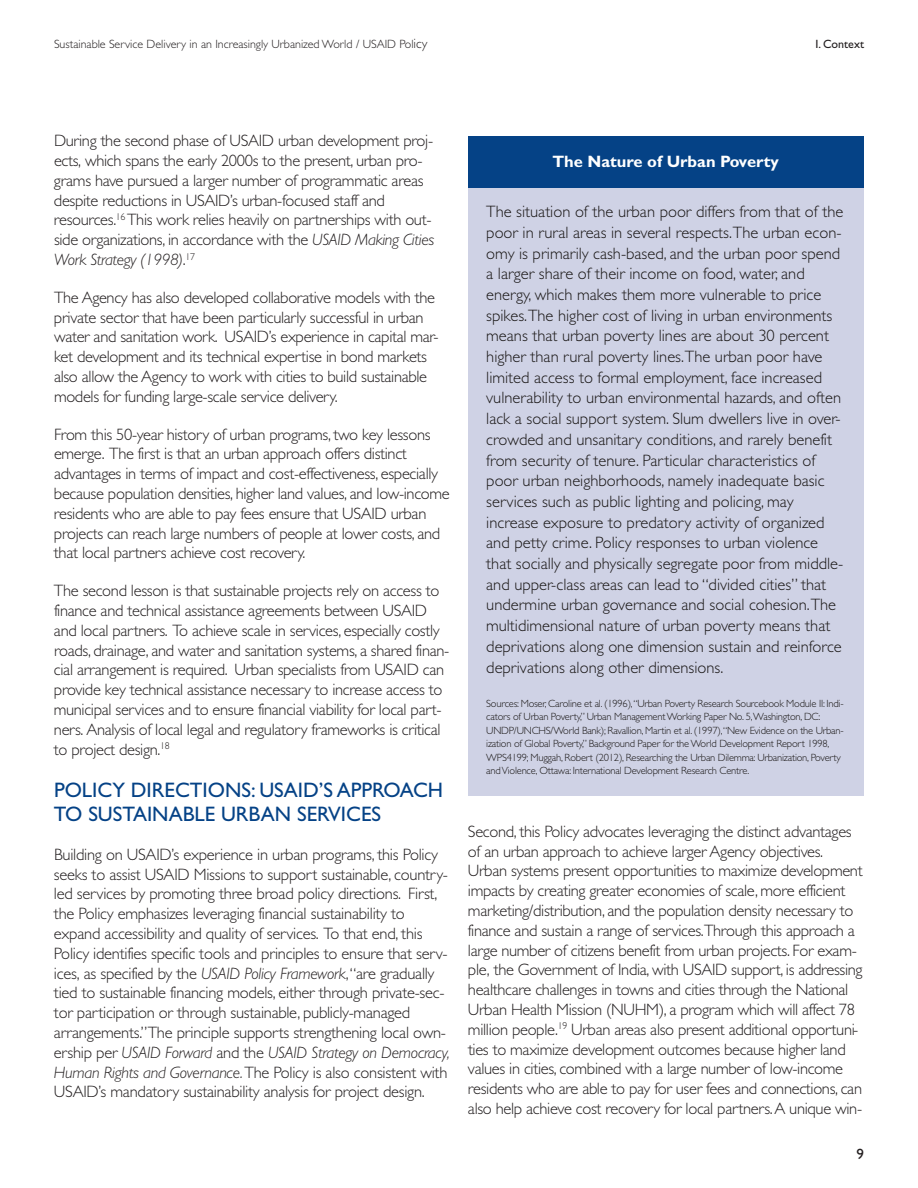
<style>
.page{position:relative;width:918px;height:1188px;background:#fff}
.page>*{position:absolute;margin:0;border:0;box-sizing:border-box;transform-origin:0 0}
.t1{font:21px/24px "Gill Sans";color:#054286}
.t2{font:300 16.5px/19.8px "Gill Sans";letter-spacing:-.02em;color:#231f20}
.t3{font:300 16.5px/20.7px "Gill Sans";color:#191615}
.t4{font:16.5px "Gill Sans MT Bold OTF";color:#fff}
.t5{font:15px "Gill Sans";color:#231f20}
.t6{font:300 12px "Gill Sans";color:#231f20}
.t7{font:12px "Gill Sans";color:#231f20}
.t8{font:300 10.5px/13.5px "Gill Sans";letter-spacing:-.02em;color:#191615}
.s1{font-size:13.5px}
.s2{font-style:italic}
</style>
<div class="page">
<div style="left:468px;top:137px;width:396px;height:51px;background:#054286"></div>
<div style="left:468px;top:188px;width:396px;height:608px;background:#cfd2e5"></div>
<p class="t6" style="left:54px;top:40px;width:375px">Sustainable Service Delivery in an Increasingly Urbanized World / USAID Pol<span class="s1">icy</span></p>
<p class="t7" style="left:815px;top:40px;width:50px">I. Context</p>
<p class="t2" style="left:54px;top:132px;width:382px">During the second phase of USAID urban development proj&shy;ects, which spans the early 2000s to the present, urban pro&shy;grams have pursued a larger number of programmatic areas despite reductions in USAID’s urban-focused staff and resources.<sup>16</sup> This work relies heavily on partnerships with out&shy;side organizations, in accordance with the <span class="s2">USAID Making Cities Work Strategy (1998)</span>.<sup>17</sup></p>
<p class="t2" style="left:54px;top:289px;width:386px">The Agency has also developed collaborative models with the private sector that have been particularly successful in urban water and sanitation work. USAID’s experience in capital mar&shy;ket development and its technical expertise in bond markets also allow the Agency to work with cities to build sustainable models for funding large-scale service delivery.</p>
<p class="t2" style="left:54px;top:426px;width:397px">From this 50-year history of urban programs, two key lessons emerge. The first is that an urban approach offers distinct advantages in terms of impact and cost-effectiveness, especially because population densities, higher land values, and low-income residents who are able to pay fees ensure that USAID urban projects can reach large numbers of people at lower costs, and that local partners achieve cost recovery.</p>
<p class="t2" style="left:54px;top:582px;width:397px">The second lesson is that sustainable projects rely on access to finance and technical assistance agreements between USAID and local partners. To achieve scale in services, especially costly roads, drainage, and water and sanitation systems, a shared finan&shy;cial arrangement is required. Urban specialists from USAID can provide key technical assistance necessary to increase access to municipal services and to ensure financial viability for local part&shy;ners. Analysis of local legal and regulatory frameworks is critical to project design.<sup>18</sup></p>
<p class="t1" style="left:54px;top:780px;width:391px">POLICY DIRECTIONS: USAID’S APPROACH<br>TO SUSTAINABLE URBAN SERVICES</p>
<p class="t2" style="left:54px;top:846px;width:397px">Building on USAID’s experience in urban programs, this Policy seeks to assist USAID Missions to support sustainable, country&shy;led services by promoting three broad policy directions. First, the Policy emphasizes leveraging financial sustainability to expand accessibility and quality of services. To that end, this Policy identifies specific tools and principles to ensure that serv&shy;ices, as specified by the <span class="s2">USAID Policy Framework</span>,“are gradually tied to sustainable financing models, either through private-sec&shy;tor participation or through sustainable, publicly-managed arrangements.”The principle supports strengthening local own&shy;ership per <span class="s2">USAID Forward</span> and the <span class="s2">USAID Strategy on Democracy, Human Rights and Governance.</span>The Policy is also consistent with USAID’s mandatory sustainability analysis for project design.</p>
<p class="t4" style="left:552px;top:152px;width:228px">The Nature of Urban Poverty</p>
<p class="t3" style="left:486px;top:203px;width:359px">The situation of the urban poor differs from that of the poor in rural areas in several respects.The urban econ&shy;omy is primarily cash-based, and the urban poor spend a larger share of their income on food, water, and energy, which makes them more vulnerable to price spikes.The higher cost of living in urban environments means that urban poverty lines are about 30 percent higher than rural poverty lines.The urban poor have limited access to formal employment, face increased vulnerability to urban environmental hazards, and often lack a social support system. Slum dwellers live in over&shy;crowded and unsanitary conditions, and rarely benefit from security of tenure. Particular characteristics of poor urban neighborhoods, namely inadequate basic services such as public lighting and policing, may increase exposure to predatory activity of organized and petty crime. Policy responses to urban violence that socially and physically segregate poor from middle&shy;and upper-class areas can lead to “divided cities” that undermine urban governance and social cohesion.The multidimensional nature of urban poverty means that deprivations along one dimension sustain and reinforce deprivations along other dimensions.</p>
<p class="t8" style="left:486px;top:697px;width:359px">Sources: Moser, Caroline et al. (1996),“Urban Poverty Research Sourcebook Module II: Indi&shy;cators of Urban Poverty,” Urban Management Working Paper No. 5,Washington, DC:<br>UNDP/UNCHS/World Bank); Ravallion, Martin et al. (1997),“New Evidence on the Urban&shy;ization of Global Poverty,” Background Paper for the World Development Report 1998, WPS4199; Muggah, Robert (2012), Researching the Urban Dilemma: Urbanization, Poverty andViolence, Ottawa: International Development Research Centre.</p>
<p class="t2" style="left:468px;top:823px;width:396px">Second, this Policy advocates leveraging the distinct advantages of an urban approach to achieve larger Agency objectives.<br>Urban systems present opportunities to maximize development impacts by creating greater economies of scale, more efficient marketing/distribution, and the population density necessary to finance and sustain a range of services.Through this approach a large number of citizens benefit from urban projects. For exam&shy;ple, the Government of India, with USAID support, is addressing healthcare challenges in towns and cities through the National Urban Health Mission (NUHM), a program which will affect 78 million people.<sup>19</sup> Urban areas also present additional opportuni&shy;ties to maximize development outcomes because higher land values in cities, combined with a large number of low-income residents who are able to pay for user fees and connections, can also help achieve cost recovery for local partners.A unique win-</p>
<p class="t5" style="left:856px;top:1148px;width:9px">9</p>
</div>
